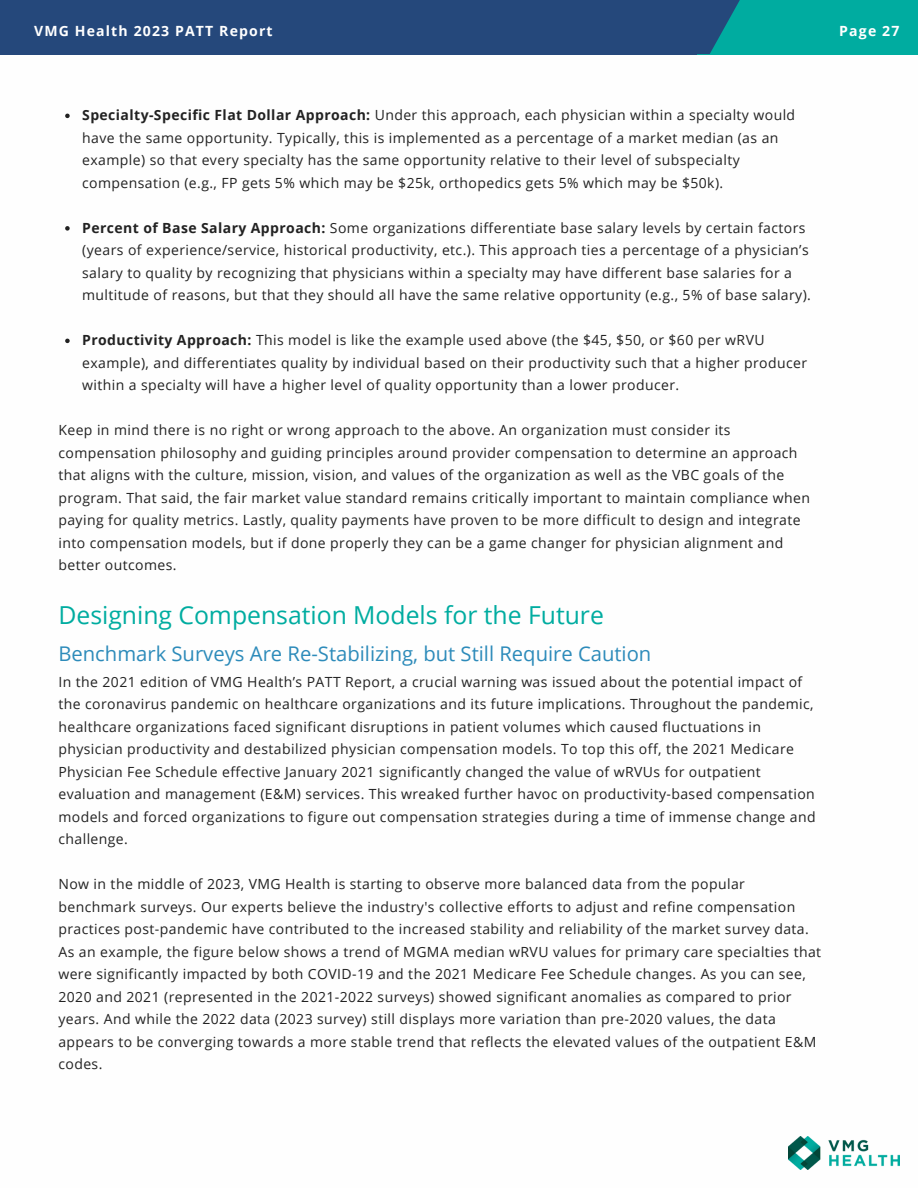
<style>
.page{position:relative;width:918px;height:1188px;background:#fff}
.page>*{position:absolute;margin:0;border:0;box-sizing:border-box;transform-origin:0 0}
.t1{font:24.75px "Open Sans";color:#00aca0}
.t2{font:20.25px "Open Sans";color:#2d8bba}
.t3{font:700 14.1px "Open Sans";letter-spacing:.08em;color:#fff}
.t4{font:13.95px/22.5px "Open Sans";letter-spacing:.03em;color:#222}
.s1{font-weight:700}
</style>
<div class="page">
<div style="left:0;top:0;width:918px;height:54px;background:#00aca0"></div>
<svg style="left:696px;top:0;width:44px;height:54px"></svg>
<div style="left:0;top:0;width:696px;height:54px;background:#25487b"></div>
<svg style="left:65px;top:114px;width:5px;height:4px"></svg>
<svg style="left:65px;top:226px;width:5px;height:5px"></svg>
<svg style="left:65px;top:339px;width:5px;height:4px"></svg>
<img style="left:788px;top:1136px;width:112px;height:34px">
<p class="t3" style="left:34px;top:21px;width:240px">VMG Health 2023 PATT Report</p>
<p class="t3" style="left:839px;top:21px;width:62px">Page 27</p>
<p class="t4" style="left:82px;top:104px;width:715px"><span class="s1">Specialty-Specific Flat Dollar Approach:</span> Under this approach, each physician within a specialty would have the same opportunity. Typically, this is implemented as a percentage of a market median (as an example) so that every specialty has the same opportunity relative to their level of subspecialty compensation (e.g., FP gets 5% which may be $25k, orthopedics gets 5% which may be $50k).</p>
<p class="t4" style="left:82px;top:216px;width:730px"><span class="s1">Percent of Base Salary Approach:</span> Some organizations differentiate base salary levels by certain factors (years of experience/service, historical productivity, etc.). This approach ties a percentage of a physician’s salary to quality by recognizing that physicians within a specialty may have different base salaries for a multitude of reasons, but that they should all have the same relative opportunity (e.g., 5% of base salary).</p>
<p class="t4" style="left:82px;top:329px;width:727px"><span class="s1">Productivity Approach:</span> This model is like the example used above (the $45, $50, or $60 per wRVU example), and differentiates quality by individual based on their productivity such that a higher producer within a specialty will have a higher level of quality opportunity than a lower producer.</p>
<p class="t4" style="left:58px;top:419px;width:753px">Keep in mind there is no right or wrong approach to the above. An organization must consider its compensation philosophy and guiding principles around provider compensation to determine an approach that aligns with the culture, mission, vision, and values of the organization as well as the VBC goals of the program. That said, the fair market value standard remains critically important to maintain compliance when paying for quality metrics. Lastly, quality payments have proven to be more difficult to design and integrate into compensation models, but if done properly they can be a game changer for physician alignment and better outcomes.</p>
<p class="t1" style="left:58px;top:598px;width:547px">Designing Compensation Models for the Future</p>
<p class="t2" style="left:58px;top:640px;width:594px">Benchmark Surveys Are Re-Stabilizing, but Still Require Caution</p>
<p class="t4" style="left:58px;top:670px;width:759px">In the 2021 edition of VMG Health’s PATT Report, a crucial warning was issued about the potential impact of the coronavirus pandemic on healthcare organizations and its future implications. Throughout the pandemic, healthcare organizations faced significant disruptions in patient volumes which caused fluctuations in physician productivity and destabilized physician compensation models. To top this off, the 2021 Medicare Physician Fee Schedule effective January 2021 significantly changed the value of wRVUs for outpatient evaluation and management (E&amp;M) services. This wreaked further havoc on productivity-based compensation models and forced organizations to figure out compensation strategies during a time of immense change and challenge.</p>
<p class="t4" style="left:58px;top:873px;width:764px">Now in the middle of 2023, VMG Health is starting to observe more balanced data from the popular benchmark surveys. Our experts believe the industry's collective efforts to adjust and refine compensation practices post-pandemic have contributed to the increased stability and reliability of the market survey data.<br>As an example, the figure below shows a trend of MGMA median wRVU values for primary care specialties that were significantly impacted by both COVID-19 and the 2021 Medicare Fee Schedule changes. As you can see, 2020 and 2021 (represented in the 2021-2022 surveys) showed significant anomalies as compared to prior years. And while the 2022 data (2023 survey) still displays more variation than pre-2020 values, the data appears to be converging towards a more stable trend that reflects the elevated values of the outpatient E&amp;M codes.</p>
</div>
